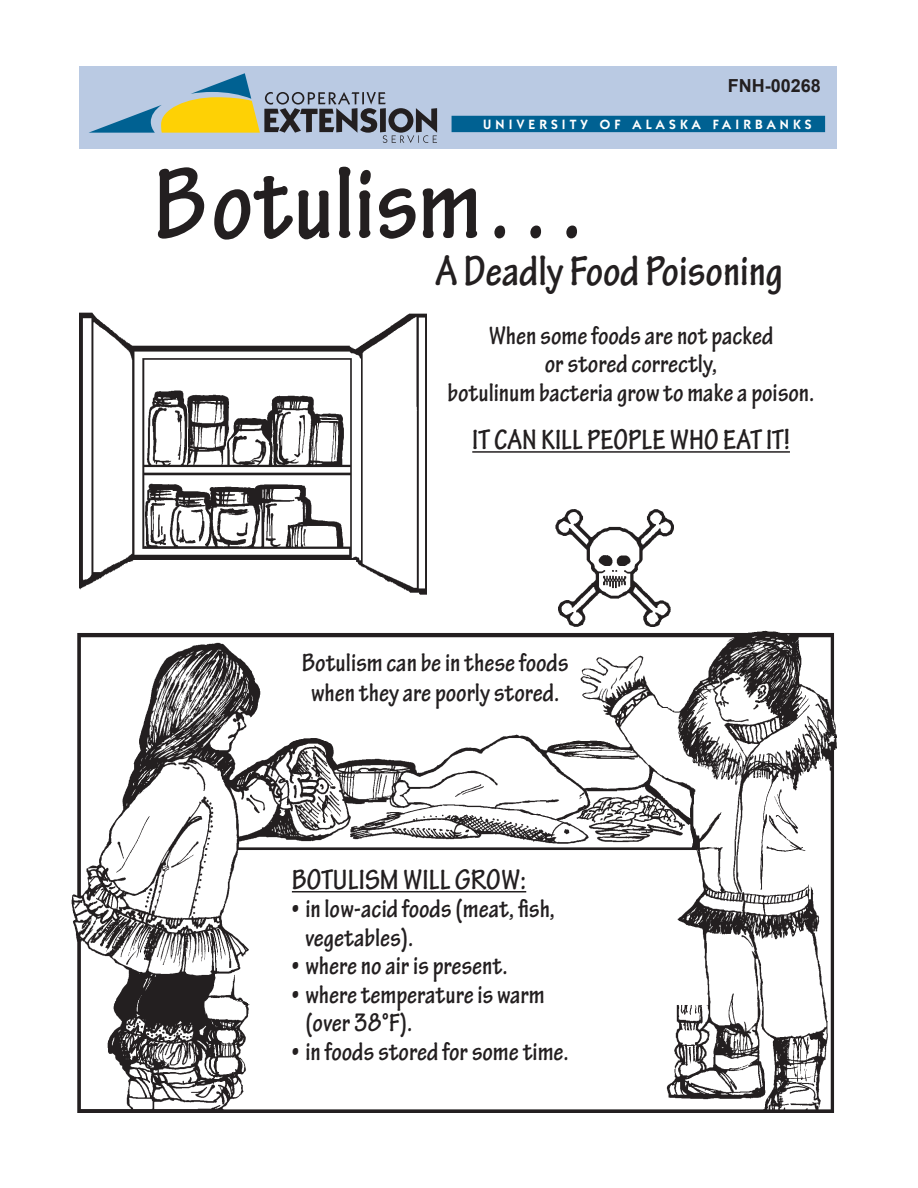
<style>
.page{position:relative;width:918px;height:1188px;background:#fff}
.page>*{position:absolute;margin:0;border:0;box-sizing:border-box;transform-origin:0 0}
.t1{font:700 condensed 108px "Tekton Pro";color:#231f20}
.t2{font:700 condensed 45px "Tekton Pro";color:#231f20}
.t3{font:700 condensed 30px "Tekton Pro";color:#231f20}
.Body_text{font:700 condensed 27px/28.5px "Tekton Pro";color:#231f20}
.t4{font:700 18px "Arial";color:#231f20}
.Subhead_1{font:600 13.5px "Itc Kabel";letter-spacing:.31em;color:#fff}
</style>
<div class="page">
<img style="left:72px;top:631px;width:765px;height:482px">
<img style="left:556px;top:509px;width:117px;height:118px">
<img style="left:80px;top:313px;width:346px;height:281px">
<hr style="left:472px;top:451px;width:318px;height:2px;background:#231f20">
<hr style="left:292px;top:891px;width:234px;height:1px;background:#231f20">
<div style="left:80px;top:66px;width:757px;height:83px;background:#bacae3"></div>
<div style="left:452px;top:116px;width:373px;height:16px;background:#006192"></div>
<svg style="left:89px;top:73px;width:348px;height:70px"></svg>
<p class="t4" style="left:728px;top:74px;width:95px">FNH-00268</p>
<p class="Subhead_1" style="left:483px;top:116px;width:330px">UNIVERSITY OF ALASKA FAIRBANKS</p>
<p class="t1" style="left:153px;top:141px;width:438px">Botulism…</p>
<p class="t2" style="left:435px;top:245px;width:349px">A Deadly Food Poisoning</p>
<p class="Body_text" style="left:489px;top:321px;width:286px">When some foods are not packed</p>
<p class="Body_text" style="left:545px;top:350px;width:174px">or stored correctly,</p>
<p class="Body_text" style="left:448px;top:378px;width:369px">botulinum bacteria grow to make a poison.</p>
<p class="t3" style="left:472px;top:422px;width:319px">IT CAN KILL PEOPLE WHO EAT IT!</p>
<p class="Body_text" style="left:302px;top:648px;width:268px;line-height:30px;text-align:center">Botulism can be in these foods when they are poorly stored.</p>
<p class="t3" style="left:292px;top:862px;width:236px">BOTULISM WILL GROW:</p>
<p class="Body_text" style="left:305px;top:895px;width:251px;text-indent:-14px">• in low-acid foods (meat, fish, vegetables).</p>
<p class="Body_text" style="left:292px;top:952px;width:217px">• where no air is present.</p>
<p class="Body_text" style="left:305px;top:981px;width:241px;text-indent:-14px">• where temperature is warm (over 38°F).</p>
<p class="Body_text" style="left:292px;top:1038px;width:279px">• in foods stored for some time.</p>
</div>
